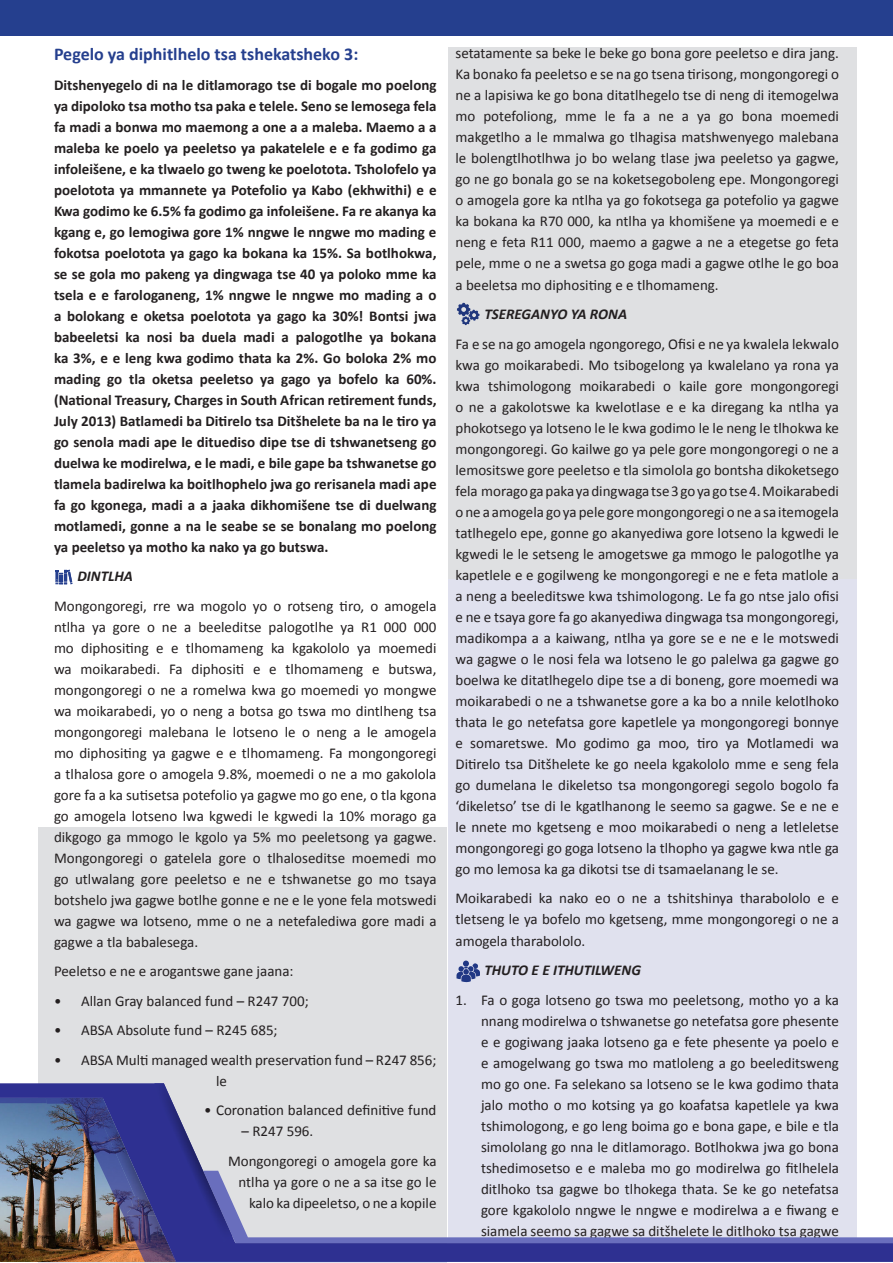
<style>
.page{position:relative;width:893px;height:1263px;background:#fff}
.page>*{position:absolute;margin:0;border:0;box-sizing:border-box;transform-origin:0 0}
.CASE_Heading{font:700 18px "Calibri";color:#253f8e}
.Body_Copy{font:15px/21px "Calibri";color:#231f20;text-align:justify}
.Case_BODY_copy{font:700 15px/21px "Calibri";color:#231f20;text-align:justify}
.facts_an_lesssons{font:italic 700 15px "Calibri";color:#231f20}
</style>
<div class="page">
<div style="left:0;top:0;width:893px;height:36px;background:#253f8e"></div>
<div style="left:448px;top:578px;width:408px;height:659px;background:#e0e1ee"></div>
<div style="left:448px;top:47px;width:408px;height:531px;background:#dfe0e2"></div>
<div style="left:38px;top:827px;width:408px;height:410px;background:#dfe0e2"></div>
<svg style="left:457px;top:303px;width:23px;height:22px"></svg>
<svg style="left:463px;top:960px;width:6px;height:7px"></svg>
<svg style="left:456px;top:963px;width:24px;height:19px"></svg>
<svg style="left:55px;top:569px;width:17px;height:16px"></svg>
<svg style="left:55px;top:570px;width:18px;height:14px"></svg>
<svg style="left:0;top:1083px;width:893px;height:179px;fill:#e0e1ee"></svg>
<svg style="left:232px;top:1171px;width:661px;height:72px"></svg>
<img style="left:76px;top:1098px;width:101px;height:164px">
<img style="left:153px;top:1083px;width:79px;height:160px">
<img style="left:99px;top:1109px;width:73px;height:106px">
<img style="left:0;top:1215px;width:176px;height:47px">
<img style="left:127px;top:1196px;width:28px;height:19px">
<img style="left:0;top:1098px;width:76px;height:117px">
<p class="CASE_Heading" style="left:54px;top:43px;width:306px">Pegelo ya diphitlhelo tsa tshekatsheko 3:</p>
<p class="Case_BODY_copy" style="left:54px;top:74px;width:384px">Ditshenyegelo di na le ditlamorago tse di bogale mo poelong ya dipoloko tsa motho tsa paka e telele. Seno se lemosega fela fa madi a bonwa mo maemong a one a a maleba. Maemo a a maleba ke poelo ya peeletso ya pakatelele e e fa godimo ga infoleišene, e ka tlwaelo go tweng ke poelotota. Tsholofelo ya poelotota ya mmannete ya Potefolio ya Kabo (ekhwithi) e e Kwa godimo ke 6.5% fa godimo ga infoleišene. Fa re akanya ka kgang e, go lemogiwa gore 1% nngwe le nngwe mo mading e fokotsa poelotota ya gago ka bokana ka 15%. Sa botlhokwa, se se gola mo pakeng ya dingwaga tse 40 ya poloko mme ka tsela e e farologaneng, 1% nngwe le nngwe mo mading a o a bolokang e oketsa poelotota ya gago ka 30%! Bontsi jwa babeeletsi ka nosi ba duela madi a palogotlhe ya bokana ka 3%, e e leng kwa godimo thata ka 2%. Go boloka 2% mo mading go tla oketsa peeletso ya gago ya bofelo ka 60%. (National Treasury, Charges in South African retirement funds, July 2013) Batlamedi ba Ditirelo tsa Ditšhelete ba na le tiro ya go senola madi ape le dituediso dipe tse di tshwanetseng go duelwa ke modirelwa, e le madi, e bile gape ba tshwanetse go tlamela badirelwa ka boitlhophelo jwa go rerisanela madi ape fa go kgonega, madi a a jaaka dikhomišene tse di duelwang motlamedi, gonne a na le seabe se se bonalang mo poelong ya peeletso ya motho ka nako ya go butswa.</p>
<p class="facts_an_lesssons" style="left:77px;top:567px;width:57px">DINTLHA</p>
<p class="Body_Copy" style="left:54px;top:595px;width:384px">Mongongoregi, rre wa mogolo yo o rotseng tiro, o amogela ntlha ya gore o ne a beeleditse palogotlhe ya R1 000 000 mo diphositing e e tlhomameng ka kgakololo ya moemedi wa moikarabedi. Fa diphositi e e tlhomameng e butswa, mongongoregi o ne a romelwa kwa go moemedi yo mongwe wa moikarabedi, yo o neng a botsa go tswa mo dintlheng tsa mongongoregi malebana le lotseno le o neng a le amogela mo diphositing ya gagwe e e tlhomameng. Fa mongongoregi a tlhalosa gore o amogela 9.8%, moemedi o ne a mo gakolola gore fa a ka sutisetsa potefolio ya gagwe mo go ene, o tla kgona go amogela lotseno lwa kgwedi le kgwedi la 10% morago ga dikgogo ga mmogo le kgolo ya 5% mo peeletsong ya gagwe.<br>Mongongoregi o gatelela gore o tlhaloseditse moemedi mo go utlwalang gore peeletso e ne e tshwanetse go mo tsaya botshelo jwa gagwe botlhe gonne e ne e le yone fela motswedi wa gagwe wa lotseno, mme o ne a netefalediwa gore madi a gagwe a tla babalesega.</p>
<p class="Body_Copy" style="left:54px;top:961px;width:241px">Peeletso e ne e arogantswe gane jaana:</p>
<p class="Body_Copy" style="left:54px;top:990px;width:256px">• Allan Gray balanced fund – R247 700;</p>
<p class="Body_Copy" style="left:54px;top:1020px;width:225px">• ABSA Absolute fund – R245 685;</p>
<p class="Body_Copy" style="left:216px;top:1049px;width:222px;text-indent:-162px">• ABSA Multi managed wealth preservation fund – R247 856; le</p>
<p class="Body_Copy" style="left:204px;top:1100px;width:234px">• Coronation balanced definitive fund</p>
<p class="Body_Copy" style="left:242px;top:1121px;width:73px">– R247 596.</p>
<p class="Body_Copy" style="left:228px;top:1150px;width:210px;text-align:right">Mongongoregi o amogela gore ka ntlha ya gore o ne a sa itse go le kalo ka dipeeletso, o ne a kopile</p>
<p class="Body_Copy" style="left:455px;top:43px;width:385px">setatamente sa beke le beke go bona gore peeletso e dira jang.<br>Ka bonako fa peeletso e se na go tsena tirisong, mongongoregi o ne a lapisiwa ke go bona ditatlhegelo tse di neng di itemogelwa mo potefoliong, mme le fa a ne a ya go bona moemedi makgetlho a le mmalwa go tlhagisa matshwenyego malebana le bolengtlhotlhwa jo bo welang tlase jwa peeletso ya gagwe, go ne go bonala go se na koketsegoboleng epe. Mongongoregi o amogela gore ka ntlha ya go fokotsega ga potefolio ya gagwe ka bokana ka R70 000, ka ntlha ya khomišene ya moemedi e e neng e feta R11 000, maemo a gagwe a ne a etegetse go feta pele, mme o ne a swetsa go goga madi a gagwe otlhe le go boa a beeletsa mo diphositing e e tlhomameng.</p>
<p class="facts_an_lesssons" style="left:484px;top:305px;width:144px">TSEREGANYO YA RONA</p>
<p class="Body_Copy" style="left:455px;top:333px;width:385px">Fa e se na go amogela ngongorego, Ofisi e ne ya kwalela lekwalo kwa go moikarabedi. Mo tsibogelong ya kwalelano ya rona ya kwa tshimologong moikarabedi o kaile gore mongongoregi o ne a gakolotswe ka kwelotlase e e ka diregang ka ntlha ya phokotsego ya lotseno le le kwa godimo le le neng le tlhokwa ke mongongoregi. Go kailwe go ya pele gore mongongoregi o ne a lemositswe gore peeletso e tla simolola go bontsha dikoketsego fela morago ga paka ya dingwaga tse 3 go ya go tse 4. Moikarabedi o ne a amogela go ya pele gore mongongoregi o ne a sa itemogela tatlhegelo epe, gonne go akanyediwa gore lotseno la kgwedi le kgwedi le le setseng le amogetswe ga mmogo le palogotlhe ya kapetlele e e gogilweng ke mongongoregi e ne e feta matlole a a neng a beeleditswe kwa tshimologong. Le fa go ntse jalo ofisi e ne e tsaya gore fa go akanyediwa dingwaga tsa mongongoregi, madikompa a a kaiwang, ntlha ya gore se e ne e le motswedi wa gagwe o le nosi fela wa lotseno le go palelwa ga gagwe go boelwa ke ditatlhegelo dipe tse a di boneng, gore moemedi wa moikarabedi o ne a tshwanetse gore a ka bo a nnile kelotlhoko thata le go netefatsa gore kapetlele ya mongongoregi bonnye e somaretswe. Mo godimo ga moo, tiro ya Motlamedi wa Ditirelo tsa Ditšhelete ke go neela kgakololo mme e seng fela go dumelana le dikeletso tsa mongongoregi segolo bogolo fa ‘dikeletso’ tse di le kgatlhanong le seemo sa gagwe. Se e ne e le nnete mo kgetseng e moo moikarabedi o neng a letleletse mongongoregi go goga lotseno la tlhopho ya gagwe kwa ntle ga go mo lemosa ka ga dikotsi tse di tsamaelanang le se.</p>
<p class="Body_Copy" style="left:455px;top:888px;width:385px">Moikarabedi ka nako eo o ne a tshitshinya tharabololo e e tletseng le ya bofelo mo kgetseng, mme mongongoregi o ne a amogela tharabololo.</p>
<p class="facts_an_lesssons" style="left:484px;top:961px;width:158px">THUTO E E ITHUTILWENG</p>
<p class="Body_Copy" style="left:481px;top:989px;width:359px;text-indent:-26px">1. Fa o goga lotseno go tswa mo peeletsong, motho yo a ka nnang modirelwa o tshwanetse go netefatsa gore phesente e e gogiwang jaaka lotseno ga e fete phesente ya poelo e e amogelwang go tswa mo matloleng a go beeleditsweng mo go one. Fa selekano sa lotseno se le kwa godimo thata jalo motho o mo kotsing ya go koafatsa kapetlele ya kwa tshimologong, e go leng boima go e bona gape, e bile e tla simololang go nna le ditlamorago. Botlhokwa jwa go bona tshedimosetso e e maleba mo go modirelwa go fitlhelela ditlhoko tsa gagwe bo tlhokega thata. Se ke go netefatsa gore kgakololo nngwe le nngwe e modirelwa a e fiwang e siamela seemo sa gagwe sa ditšhelete le ditlhoko tsa gagwe</p>
</div>
